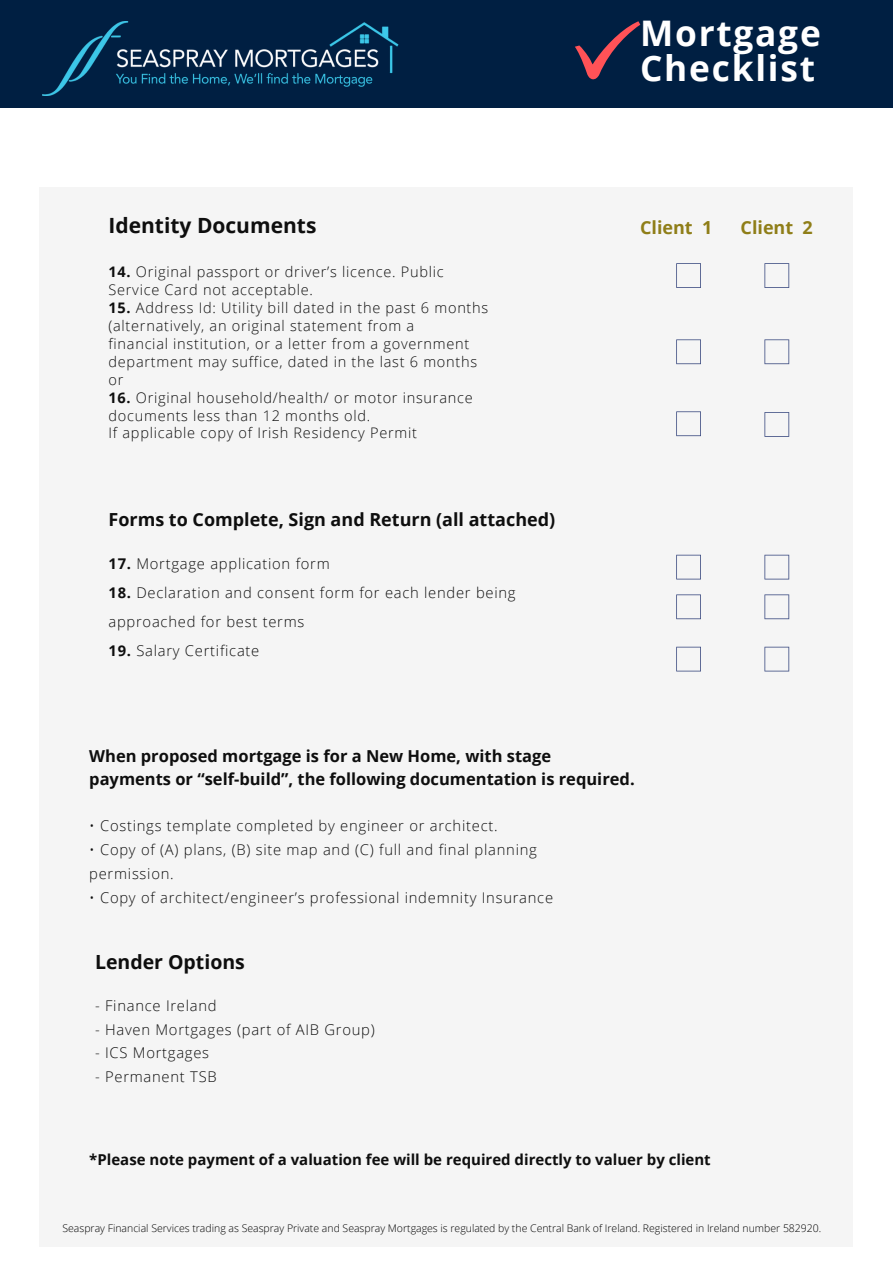
<style>
.page{position:relative;width:893px;height:1264px;background:#fff}
.page>*{position:absolute;margin:0;border:0;box-sizing:border-box;transform-origin:0 0}
.t1{font:700 35.25px/34.7px "Open Sans";letter-spacing:.05em;color:#fff}
.t2{font:700 21px "Open Sans";color:#0e0e0e}
.t3{font:700 19.5px "Open Sans";color:#0e0e0e}
.t4{font:700 18px "Open Sans";color:#0e0e0e}
.t5{font:700 18px "Open Sans";color:#8f7e18}
.t6{font:700 16.5px/22.5px "Open Sans";color:#0e0e0e}
.t7{font:700 15px "Open Sans";color:#0e0e0e}
.t8{font:300 14.7px/28.8px "Open Sans";letter-spacing:.05em;color:#0e0e0e}
.t9{font:300 14.55px/18px "Open Sans";letter-spacing:.05em;color:#0e0e0e}
.t10{font:300 10.5px "Open Sans";color:#000}
.s1{font-weight:700}
</style>
<div class="page">
<div style="left:40px;top:187px;width:812px;height:1059px;background:#f5f5f5"></div>
<svg style="left:764px;top:263px;width:25px;height:25px"></svg>
<svg style="left:676px;top:339px;width:25px;height:25px"></svg>
<svg style="left:676px;top:411px;width:25px;height:25px"></svg>
<svg style="left:764px;top:594px;width:25px;height:25px"></svg>
<svg style="left:676px;top:263px;width:25px;height:25px"></svg>
<svg style="left:764px;top:339px;width:25px;height:25px"></svg>
<svg style="left:764px;top:412px;width:25px;height:25px"></svg>
<svg style="left:676px;top:554px;width:25px;height:25px"></svg>
<svg style="left:764px;top:554px;width:25px;height:25px"></svg>
<svg style="left:676px;top:594px;width:25px;height:25px"></svg>
<svg style="left:676px;top:646px;width:25px;height:25px"></svg>
<svg style="left:764px;top:646px;width:25px;height:25px"></svg>
<div style="left:0;top:0;width:892px;height:108px;background:#001f42"></div>
<img style="left:43px;top:21px;width:356px;height:74px">
<svg style="left:575px;top:21px;width:65px;height:59px"></svg>
<h1 class="t1" style="left:640px;top:15px;width:182px">Mortgage<br>Checklist</h1>
<h2 class="t2" style="left:109px;top:211px;width:209px">Identity Documents</h2>
<p class="t5" style="left:640px;top:215px;width:74px">Client 1</p>
<p class="t5" style="left:740px;top:215px;width:74px">Client 2</p>
<p class="t9" style="left:108px;top:263px;width:336px"><span class="s1">14.</span> Original passport or driver’s licence. Public<br>Service Card not acceptable.</p>
<p class="t9" style="left:108px;top:299px;width:381px"><span class="s1">15.</span> Address Id: Utility bill dated in the past 6 months (alternatively, an original statement from a<br>financial institution, or a letter from a government department may suffice, dated in the last 6 months or</p>
<p class="t9" style="left:108px;top:388px;width:365px"><span class="s1">16.</span> Original household/health/ or motor insurance documents less than 12 months old.</p>
<p class="t9" style="left:108px;top:423px;width:310px">If applicable copy of Irish Residency Permit</p>
<p class="t4" style="left:108px;top:507px;width:448px">Forms to Complete, Sign and Return (all attached)</p>
<p class="t8" style="left:108px;top:549px;width:223px"><span class="s1">17.</span> Mortgage application form</p>
<p class="t8" style="left:108px;top:577px;width:408px"><span class="s1">18.</span> Declaration and consent form for each lender being approached for best terms</p>
<p class="t8" style="left:108px;top:635px;width:152px"><span class="s1">19.</span> Salary Certificate</p>
<p class="t6" style="left:89px;top:744px;width:547px">When proposed mortgage is for a New Home, with stage payments or “self-build”, the following documentation is required.</p>
<p class="t8" style="left:89px;top:811px;width:410px">• Costings template completed by engineer or architect.</p>
<p class="t8" style="left:89px;top:837px;width:449px;line-height:23.7px">• Copy of (A) plans, (B) site map and (C) full and final planning permission.</p>
<p class="t8" style="left:89px;top:882px;width:465px">• Copy of architect/engineer’s professional indemnity Insurance</p>
<h3 class="t3" style="left:95px;top:948px;width:151px">Lender Options</h3>
<p class="t8" style="left:95px;top:990px;width:123px">- Finance Ireland</p>
<p class="t8" style="left:95px;top:1014px;width:281px">- Haven Mortgages (part of AIB Group)</p>
<p class="t8" style="left:95px;top:1038px;width:116px">- ICS Mortgages</p>
<p class="t8" style="left:95px;top:1062px;width:123px">- Permanent TSB</p>
<p class="t7" style="left:89px;top:1149px;width:623px">*Please note payment of a valuation fee will be required directly to valuer by client</p>
<p class="t10" style="left:62px;top:1220px;width:760px">Seaspray Financial Services trading as Seaspray Private and Seaspray Mortgages is regulated by the Central Bank of Ireland. Registered in Ireland number 582920.</p>
</div>
